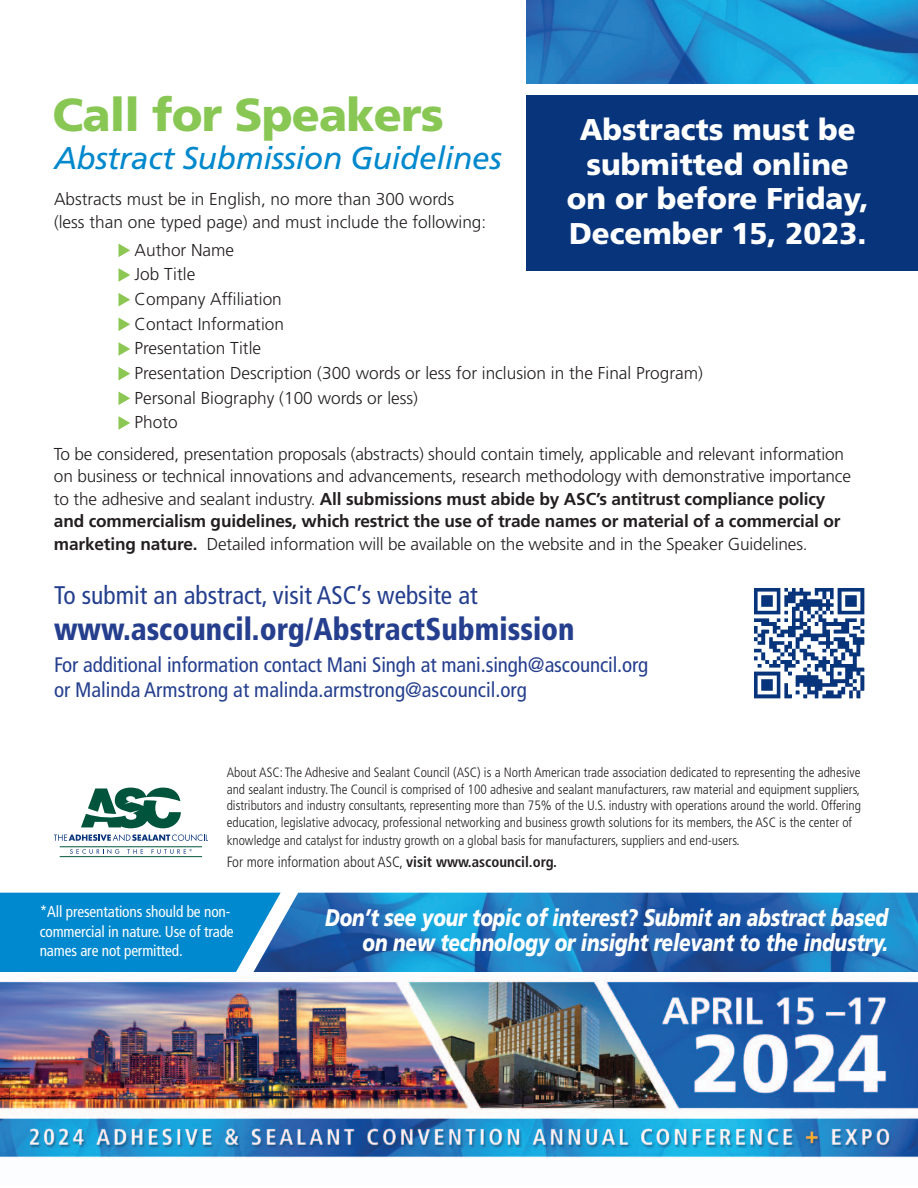
<style>
.page{position:relative;width:918px;height:1188px;background:#fff}
.page>*{position:absolute;margin:0;border:0;box-sizing:border-box;transform-origin:0 0}
.t1{font:900 46.2px "Frutiger LT Std";letter-spacing:-.02em;color:#89c755}
.t2{font:900 condensed 31.5px "Frutiger LT Std";color:#253f8e;scale:.94 1}
.t3{font:italic 31.5px "Frutiger LT Std";letter-spacing:-.01em;color:#0088cd}
.t4{font:900 30px/34.5px "Frutiger LT Std";color:#fff;text-align:center}
.t5{font:condensed 25.5px "Frutiger LT Std";color:#253f8e}
.t6{font:italic 900 24px/25.5px "Frutiger LT Std";letter-spacing:-.01em;color:#fff;text-align:right;scale:.79 1}
.t7{font:condensed 21px/25.5px "Frutiger LT Std";letter-spacing:-.005em;color:#253f8e}
.t8{font:300 17.25px/24.6px "Frutiger LT Std";letter-spacing:-.01em;color:#231f20}
.t9{font:condensed 15.75px/19.5px "Frutiger LT Std";letter-spacing:-.01em;color:#fff}
.t10{font:300 condensed 14.85px "Frutiger LT Std";color:#231f20}
.t11{font:300 condensed 13.5px/16.5px "Frutiger LT Std";color:#231f20;text-align:justify}
.s1{font-weight:700}
</style>
<div class="page">
<img style="left:0;top:976px;width:918px;height:182px">
<svg style="left:119px;top:244px;width:11px;height:13px"></svg>
<svg style="left:119px;top:268px;width:11px;height:14px"></svg>
<svg style="left:119px;top:293px;width:11px;height:13px"></svg>
<svg style="left:119px;top:318px;width:11px;height:13px"></svg>
<svg style="left:119px;top:342px;width:11px;height:14px"></svg>
<svg style="left:119px;top:367px;width:11px;height:13px"></svg>
<svg style="left:119px;top:392px;width:11px;height:13px"></svg>
<svg style="left:119px;top:416px;width:11px;height:14px"></svg>
<svg style="left:81px;top:788px;width:100px;height:40px"></svg>
<svg style="left:54px;top:834px;width:154px;height:7px"></svg>
<hr style="left:60px;top:847px;width:142px;height:1px;background:#00543c">
<hr style="left:60px;top:856px;width:142px;height:1px;background:#00543c">
<svg style="left:70px;top:849px;width:49px;height:5px"></svg>
<svg style="left:127px;top:849px;width:16px;height:5px"></svg>
<svg style="left:152px;top:849px;width:40px;height:5px"></svg>
<div style="left:527px;top:95px;width:391px;height:176px;background:#08347b"></div>
<img style="left:527px;top:0;width:391px;height:84px">
<div style="left:0;top:893px;width:254px;height:79px;background:#0089cf"></div>
<img style="left:254px;top:893px;width:664px;height:79px">
<img style="left:754px;top:588px;width:111px;height:111px">
<h1 class="t1" style="left:53px;top:86px;width:393px">Call for Speakers</h1>
<h3 class="t4" style="left:567px;top:112px;width:303px">Abstracts must be submitted online on or before Friday,<br>December 15, 2023.</h3>
<h2 class="t3" style="left:54px;top:140px;width:449px">Abstract Submission Guidelines</h2>
<p class="t8" style="left:54px;top:188px;width:434px;line-height:22.5px">Abstracts must be in English, no more than 300 words (less than one typed page) and must include the following:</p>
<p class="t8" style="left:135px;top:238px;width:570px">Author Name<br>Job Title<br>Company Affiliation<br>Contact Information<br>Presentation Title<br>Presentation Description (300 words or less for inclusion in the Final Program)<br>Personal Biography (100 words or less)<br>Photo</p>
<p class="t8" style="left:54px;top:443px;width:799px;line-height:22.5px">To be considered, presentation proposals (abstracts) should contain timely, applicable and relevant information on business or technical innovations and advancements, research methodology with demonstrative importance to the adhesive and sealant industry. <span class="s1">All submissions must abide by ASC’s antitrust compliance policy and commercialism guidelines, which restrict the use of trade names or material of a commercial or marketing nature.</span> Detailed information will be available on the website and in the Speaker Guidelines.</p>
<h3 class="t5" style="left:54px;top:580px;width:425px">To submit an abstract, visit ASC’s website at</h3>
<h2 class="t2" style="left:54px;top:610px;width:555px">www.ascouncil.org/AbstractSubmission</h2>
<p class="t7" style="left:54px;top:652px;width:596px">For additional information contact Mani Singh at mani.singh@ascouncil.org or Malinda Armstrong at malinda.armstrong@ascouncil.org</p>
<p class="t11" style="left:227px;top:764px;width:636px">About ASC: The Adhesive and Sealant Council (ASC) is a North American trade association dedicated to representing the adhesive and sealant industry. The Council is comprised of 100 adhesive and sealant manufacturers, raw material and equipment suppliers, distributors and industry consultants, representing more than 75% of the U.S. industry with operations around the world. Offering education, legislative advocacy, professional networking and business growth solutions for its members, the ASC is the center of</p>
<p class="t11" style="left:227px;top:832px;width:515px">knowledge and catalyst for industry growth on a global basis for manufacturers, suppliers and end-users.</p>
<p class="t10" style="left:227px;top:853px;width:332px">For more information about ASC, <span class="s1">visit www.ascouncil.org.</span></p>
<p class="t9" style="left:40px;top:902px;width:196px">*All presentations should be non&shy;commercial in nature. Use of trade names are not permitted.</p>
<h3 class="t6" style="left:325px;top:905px;width:714px">Don’t see your topic of interest? Submit an abstract based on new technology or insight relevant to the industry.</h3>
</div>
